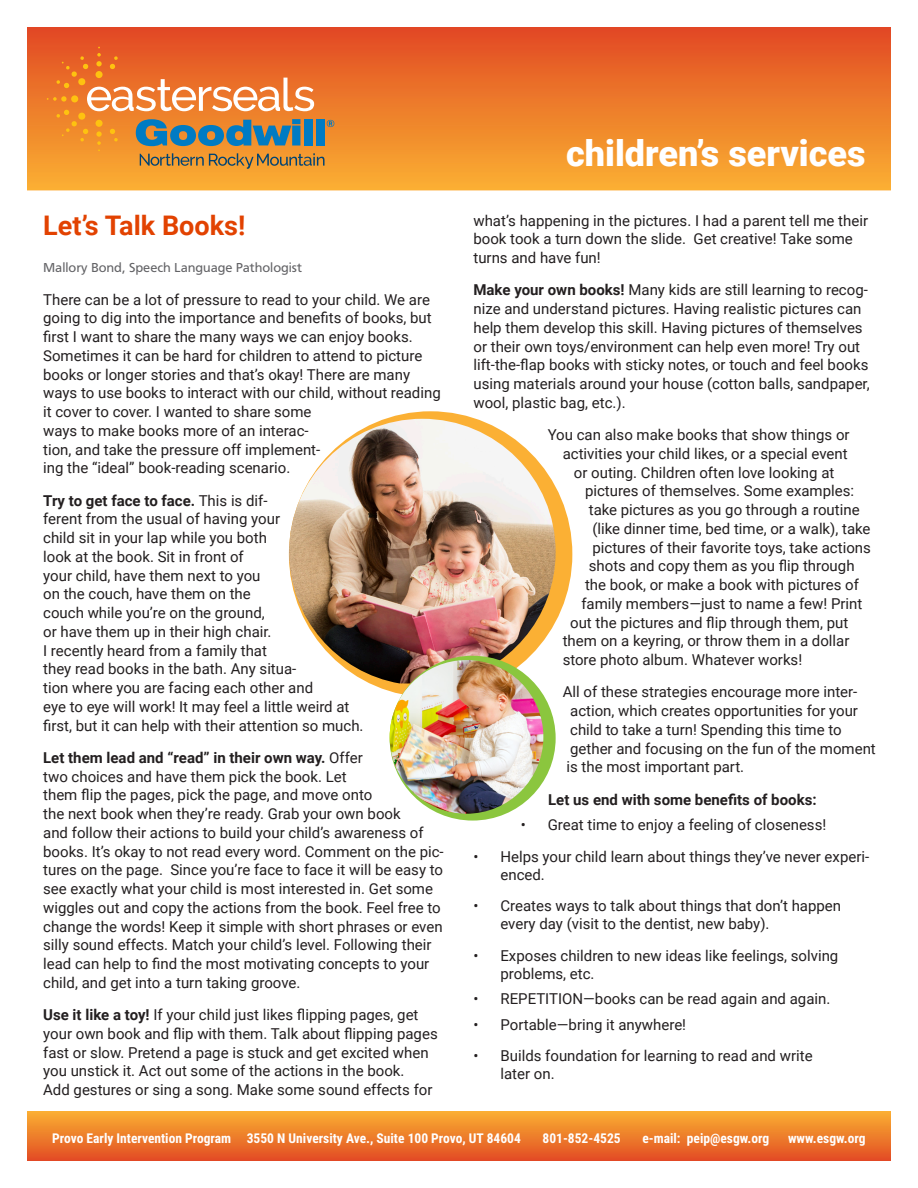
<style>
.page{position:relative;width:918px;height:1188px;background:#fff}
.page>*{position:absolute;margin:0;border:0;box-sizing:border-box;transform-origin:0 0}
.t1{font:900 36px "Roboto";color:#fff}
.t2{font:700 27px "Roboto";color:#e24201}
.t3{font:15px/18.8px "Roboto";color:#231f20}
.t4{font:700 15px "Roboto";color:#231f20}
.t5{font:700 13.5px "Roboto Condensed";color:#fff}
.t6{font:13.5px "Carto Gothic Std";color:#636366}
.s1{font-weight:700}
</style>
<div class="page">
<div style="left:27px;top:27px;width:864px;height:164px;background:linear-gradient(to bottom,#e14924,#fab032)"></div>
<svg style="left:47px;top:47px;width:287px;height:122px;background:#d48346"></svg>
<div style="left:27px;top:1110px;width:864px;height:51px;background:linear-gradient(to bottom,#fbb232,#e24b24)"></div>
<div style="left:289px;top:411px;width:283px;height:286px;background:#fbb034;border-radius:50%"></div>
<img style="left:289px;top:419px;width:267px;height:264px">
<div style="left:390px;top:656px;width:166px;height:165px;background:#8bc63e;border-radius:50%"></div>
<img style="left:390px;top:660px;width:153px;height:154px;border-radius:77px">
<p class="t2" style="left:43px;top:206px;width:204px">Let’s Talk Books!</p>
<p class="t6" style="left:43px;top:260px;width:260px">Mallory Bond, Speech Language Pathologist</p>
<p class="t3" style="left:43px;top:289px;width:399px">There can be a lot of pressure to read to your child. We are going to dig into the importance and benefits of books, but first I want to share the many ways we can enjoy books.<br>Sometimes it can be hard for children to attend to picture books or longer stories and that’s okay! There are many ways to use books to interact with our child, without reading it cover to cover. I wanted to share some<br>ways to make books more of an interac-<br>tion, and take the pressure off implement-<br>ing the “ideal” book-reading scenario.</p>
<p class="t3" style="left:43px;top:490px;width:322px"><span class="s1">Try to get face to face.</span> This is dif-<br>ferent from the usual of having your<br>child sit in your lap while you both<br>look at the book. Sit in front of<br>your child, have them next to you<br>on the couch, have them on the<br>couch while you’re on the ground,<br>or have them up in their high chair.<br>I recently heard from a family that<br>they read books in the bath. Any situa-<br>tion where you are facing each other and<br>eye to eye will work! It may feel a little weird at first, but it can help with their attention so much.</p>
<p class="t3" style="left:43px;top:748px;width:402px"><span class="s1">Let them lead and “read” in their own way.</span> Offer<br>two choices and have them pick the book. Let<br>them flip the pages, pick the page, and move onto<br>the next book when they’re ready. Grab your own book<br>and follow their actions to build your child’s awareness of books. It’s okay to not read every word. Comment on the pic&shy;tures on the page. Since you’re face to face it will be easy to see exactly what your child is most interested in. Get some wiggles out and copy the actions from the book. Feel free to change the words! Keep it simple with short phrases or even silly sound effects. Match your child’s level. Following their lead can help to find the most motivating concepts to your child, and get into a turn taking groove.</p>
<p class="t3" style="left:43px;top:1005px;width:396px"><span class="s1">Use it like a toy!</span> If your child just likes flipping pages, get your own book and flip with them. Talk about flipping pages fast or slow. Pretend a page is stuck and get excited when you unstick it. Act out some of the actions in the book.<br>Add gestures or sing a song. Make some sound effects for</p>
<p class="t1" style="left:566px;top:128px;width:301px">children’s services</p>
<p class="t3" style="left:473px;top:210px;width:396px">what’s happening in the pictures. I had a parent tell me their book took a turn down the slide. Get creative! Take some turns and have fun!</p>
<p class="t3" style="left:473px;top:280px;width:398px"><span class="s1">Make your own books!</span> Many kids are still learning to recog&shy;nize and understand pictures. Having realistic pictures can help them develop this skill. Having pictures of themselves or their own toys/environment can help even more! Try out lift-the-flap books with sticky notes, or touch and feel books using materials around your house (cotton balls, sandpaper, wool, plastic bag, etc.).</p>
<p class="t3" style="left:548px;top:425px;width:303px">You can also make books that show things or</p>
<p class="t3" style="left:563px;top:444px;width:286px">activities your child likes, or a special event</p>
<p class="t3" style="left:574px;top:462px;width:262px">or outing. Children often love looking at</p>
<p class="t3" style="left:585px;top:481px;width:271px">pictures of themselves. Some examples:</p>
<p class="t3" style="left:589px;top:500px;width:272px">take pictures as you go through a routine</p>
<p class="t3" style="left:593px;top:519px;width:280px">(like dinner time, bed time, or a walk), take</p>
<p class="t3" style="left:593px;top:537px;width:280px">pictures of their favorite toys, take actions</p>
<p class="t3" style="left:589px;top:556px;width:267px">shots and copy them as you flip through</p>
<p class="t3" style="left:585px;top:575px;width:275px">the book, or make a book with pictures of</p>
<p class="t3" style="left:581px;top:594px;width:283px">family members—just to name a few! Print</p>
<p class="t3" style="left:570px;top:612px;width:280px">out the pictures and flip through them, put</p>
<p class="t3" style="left:563px;top:631px;width:288px">them on a keyring, or throw them in a dollar</p>
<p class="t3" style="left:563px;top:650px;width:241px">store photo album. Whatever works!</p>
<p class="t3" style="left:563px;top:682px;width:315px">All of these strategies encourage more inter&shy;action, which creates opportunities for your child to take a turn! Spending this time to gether and focusing on the fun of the moment is the most important part.</p>
<p class="t4" style="left:548px;top:789px;width:270px">Let us end with some benefits of books:</p>
<p class="t3" style="left:521px;top:815px;width:307px">• Great time to enjoy a feeling of closeness!</p>
<p class="t3" style="left:500px;top:847px;width:370px;line-height:18px;text-indent:-27px">• Helps your child learn about things they’ve never experi&shy;enced.</p>
<p class="t3" style="left:500px;top:896px;width:342px;line-height:18px;text-indent:-27px">• Creates ways to talk about things that don’t happen every day (visit to the dentist, new baby).</p>
<p class="t3" style="left:500px;top:946px;width:339px;line-height:18px;text-indent:-27px">• Exposes children to new ideas like feelings, solving problems, etc.</p>
<p class="t3" style="left:473px;top:989px;width:358px">• REPETITION—books can be read again and again.</p>
<p class="t3" style="left:473px;top:1014px;width:214px">• Portable—bring it anywhere!</p>
<p class="t3" style="left:500px;top:1046px;width:314px;line-height:18px;text-indent:-27px">• Builds foundation for learning to read and write later on.</p>
<p class="t5" style="left:52px;top:1128px;width:470px">Provo Early Intervention Program 3550 N University Ave., Suite 100 Provo, UT 84604</p>
<p class="t5" style="left:543px;top:1128px;width:80px">801-852-4525</p>
<p class="t5" style="left:642px;top:1128px;width:128px">e-mail: peip@esgw.org</p>
<p class="t5" style="left:788px;top:1128px;width:79px">www.esgw.org</p>
</div>
